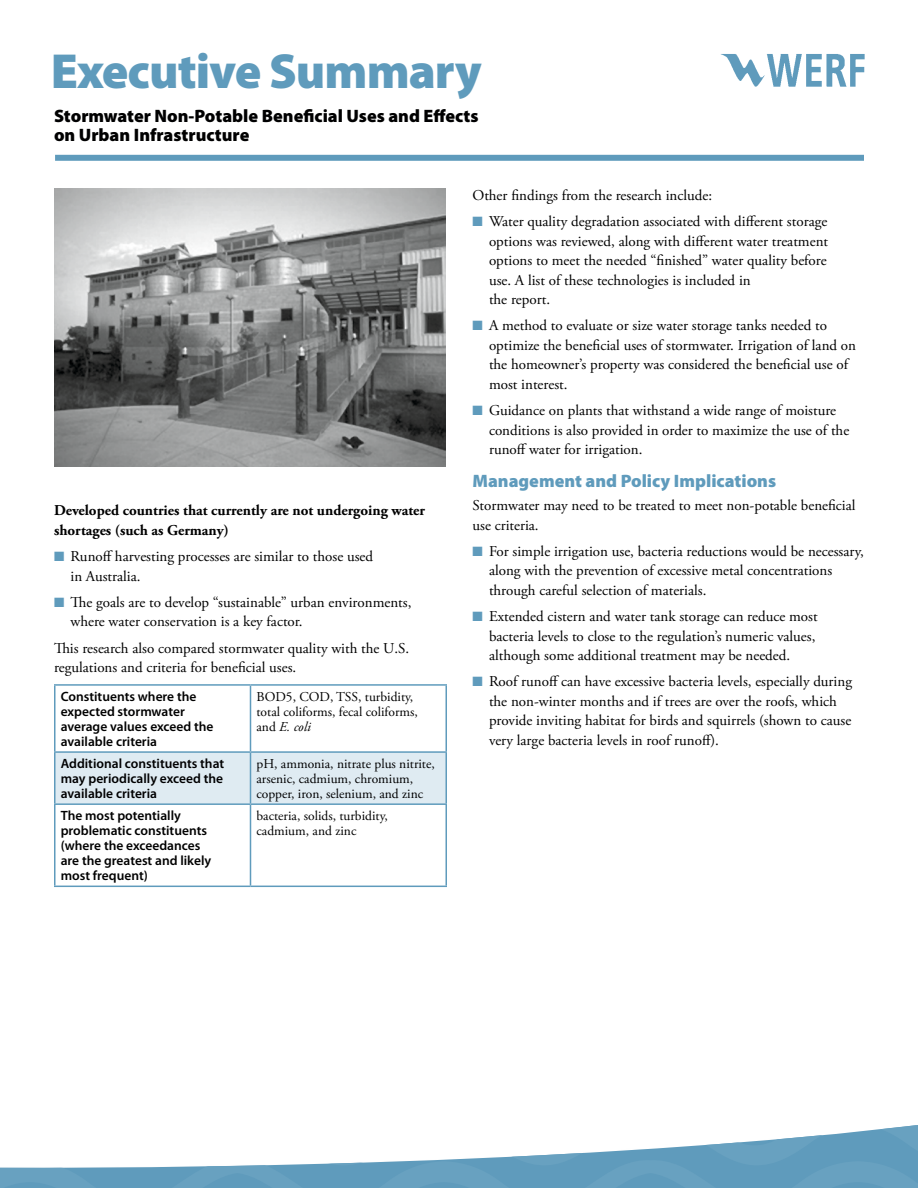
<style>
.page{position:relative;width:918px;height:1188px;background:#fff}
.page>*{position:absolute;margin:0;border:0;box-sizing:border-box;transform-origin:0 0}
.t1{font:900 49.5px "Myriad Pro";letter-spacing:-.02em;color:#5f9bbc}
.t2{font:900 18px/19.5px "Myriad Pro";color:#000001}
.t3{font:900 18px "Myriad Pro";color:#5f9bbc}
.t4{font:15px/19.5px "Adobe Garamond Pro";color:#000001}
.t5{font:700 15px/19.5px "Adobe Garamond Pro";color:#000001}
.t6{font:600 13.5px/15px "Myriad Pro";color:#000001}
.t7{font:13.5px/15px "Adobe Garamond Pro";color:#000001}
.s1{color:#5f9bbc}
.s2{font-style:italic}
</style>
<div class="page">
<img style="left:720px;top:54px;width:145px;height:33px">
<div style="left:55px;top:155px;width:809px;height:6px;background:#5f9bbc"></div>
<div style="left:56px;top:753px;width:390px;height:50px;background:#dfebf2"></div>
<hr style="left:54px;top:684px;width:196px;height:2px;background:#5f9bbc">
<hr style="left:54px;top:686px;width:2px;height:65px;background:#5f9bbc">
<hr style="left:250px;top:684px;width:197px;height:2px;background:#5f9bbc">
<hr style="left:250px;top:686px;width:1px;height:65px;background:#5f9bbc">
<hr style="left:446px;top:686px;width:1px;height:65px;background:#5f9bbc">
<hr style="left:54px;top:751px;width:196px;height:2px;background:#5f9bbc">
<hr style="left:54px;top:753px;width:2px;height:50px;background:#5f9bbc">
<hr style="left:250px;top:751px;width:197px;height:2px;background:#5f9bbc">
<hr style="left:250px;top:753px;width:1px;height:50px;background:#5f9bbc">
<hr style="left:446px;top:753px;width:1px;height:50px;background:#5f9bbc">
<hr style="left:54px;top:803px;width:196px;height:2px;background:#5f9bbc">
<hr style="left:54px;top:805px;width:2px;height:81px;background:#5f9bbc">
<hr style="left:250px;top:803px;width:197px;height:2px;background:#5f9bbc">
<hr style="left:250px;top:805px;width:1px;height:81px;background:#5f9bbc">
<hr style="left:446px;top:805px;width:1px;height:81px;background:#5f9bbc">
<hr style="left:54px;top:886px;width:196px;height:1px;background:#5f9bbc">
<hr style="left:250px;top:886px;width:197px;height:1px;background:#5f9bbc">
<img style="left:54px;top:188px;width:392px;height:278px">
<svg style="left:0;top:1125px;width:918px;height:63px"></svg>
<h1 class="t1" style="left:51px;top:38px;width:432px">Executive Summary</h1>
<p class="t2" style="left:54px;top:105px;width:426px">Stormwater Non-Potable Beneficial Uses and Effects on Urban Infrastructure</p>
<p class="t5" style="left:54px;top:501px;width:373px">Developed countries that currently are not undergoing water shortages (such as Germany)</p>
<p class="t4" style="left:70px;top:547px;width:304px;text-indent:-16px"><span class="s1">■</span> Runoff harvesting processes are similar to those used in Australia.</p>
<p class="t4" style="left:70px;top:593px;width:342px;text-indent:-16px"><span class="s1">■</span> The goals are to develop “sustainable” urban environments, where water conservation is a key factor.</p>
<p class="t4" style="left:54px;top:639px;width:357px">This research also compared stormwater quality with the U.S. regulations and criteria for beneficial uses.</p>
<p class="t6" style="left:61px;top:689px;width:154px">Constituents where the expected stormwater average values exceed the available criteria</p>
<p class="t7" style="left:256px;top:689px;width:163px">BOD5, COD, TSS, turbidity, total coliforms, fecal coliforms, and <span class="s2">E. coli</span></p>
<p class="t6" style="left:61px;top:756px;width:165px;text-align:justify">Additional constituents that may periodically exceed the available criteria</p>
<p class="t7" style="left:256px;top:757px;width:180px">pH, ammonia, nitrate plus nitrite, arsenic, cadmium, chromium, copper, iron, selenium, and zinc</p>
<p class="t6" style="left:61px;top:808px;width:152px">The most potentially problematic constituents (where the exceedances are the greatest and likely most frequent)</p>
<p class="t7" style="left:256px;top:809px;width:133px">bacteria, solids, turbidity, cadmium, and zinc</p>
<p class="t4" style="left:472px;top:186px;width:241px">Other findings from the research include:</p>
<p class="t4" style="left:489px;top:212px;width:341px;text-indent:-16px"><span class="s1">■</span> Water quality degradation associated with different storage options was reviewed, along with different water treatment options to meet the needed “finished” water quality before use. A list of these technologies is included in<br>the report.</p>
<p class="t4" style="left:489px;top:316px;width:369px;text-indent:-16px"><span class="s1">■</span> A method to evaluate or size water storage tanks needed to optimize the beneficial uses of stormwater. Irrigation of land on the homeowner’s property was considered the beneficial use of most interest.</p>
<p class="t4" style="left:489px;top:401px;width:362px;text-indent:-16px"><span class="s1">■</span> Guidance on plants that withstand a wide range of moisture conditions is also provided in order to maximize the use of the runoff water for irrigation.</p>
<p class="t3" style="left:472px;top:469px;width:305px">Management and Policy Implications</p>
<p class="t4" style="left:472px;top:496px;width:385px">Stormwater may need to be treated to meet non-potable beneficial use criteria.</p>
<p class="t4" style="left:489px;top:542px;width:376px;text-indent:-16px"><span class="s1">■</span> For simple irrigation use, bacteria reductions would be necessary, along with the prevention of excessive metal concentrations through careful selection of materials.</p>
<p class="t4" style="left:489px;top:607px;width:330px;text-indent:-16px"><span class="s1">■</span> Extended cistern and water tank storage can reduce most bacteria levels to close to the regulation’s numeric values, although some additional treatment may be needed.</p>
<p class="t4" style="left:489px;top:672px;width:365px;text-indent:-16px"><span class="s1">■</span> Roof runoff can have excessive bacteria levels, especially during the non-winter months and if trees are over the roofs, which provide inviting habitat for birds and squirrels (shown to cause very large bacteria levels in roof runoff).</p>
</div>
